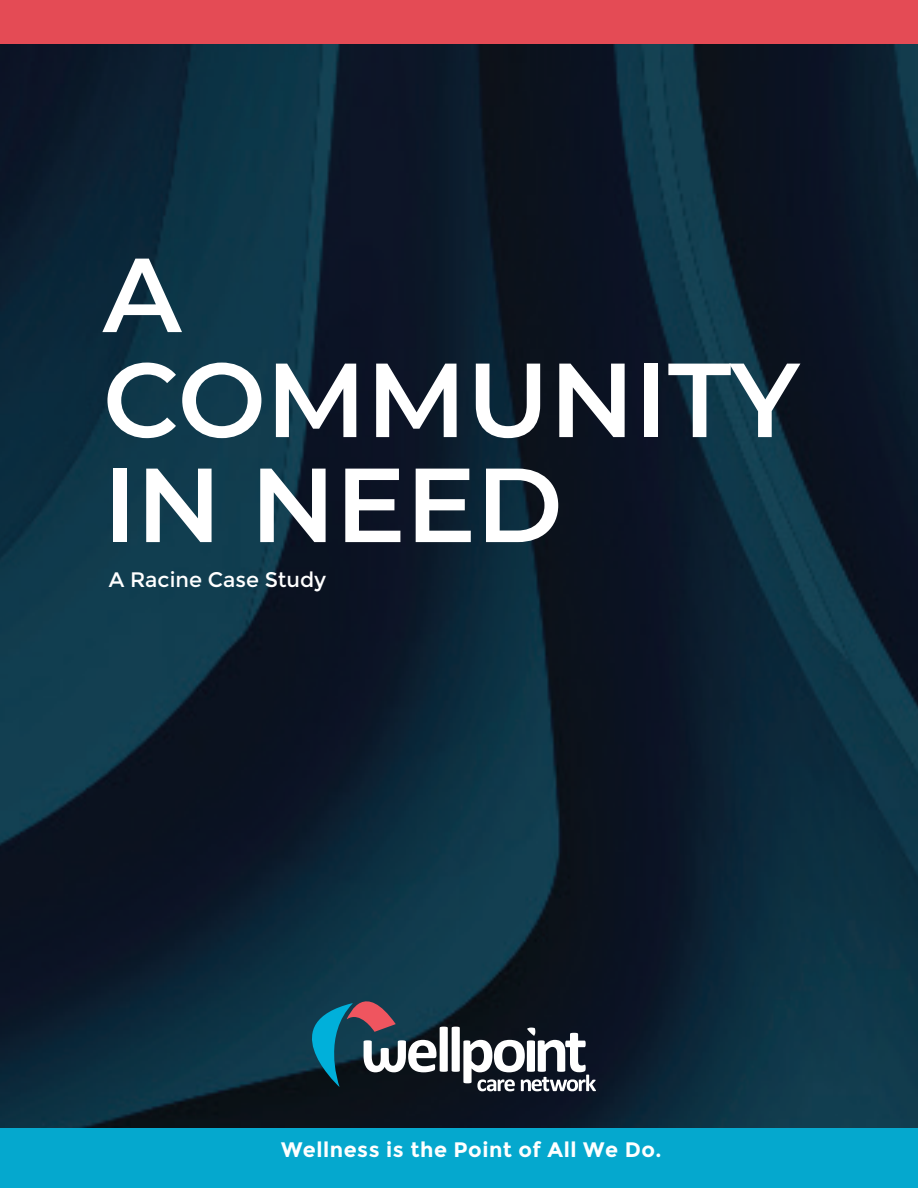
<style>
.page{position:relative;width:918px;height:1188px;background:#fff}
.page>*{position:absolute;margin:0;border:0;box-sizing:border-box;transform-origin:0 0}
.t1{font:600 105px/105px "Montserrat";color:#fff}
.t2{font:700 21px "Montserrat";letter-spacing:.025em;color:#fff}
.t3{font:21px "Montserrat";color:#fff}
</style>
<div class="page">
<img style="left:0;top:43px;width:918px;height:1085px">
<div style="left:0;top:1128px;width:918px;height:60px;background:#05a8ce"></div>
<div style="left:0;top:0;width:918px;height:43px;background:#e44b55"></div>
<svg style="left:276px;top:985px;width:320px;height:106px"></svg>
<h1 class="t1" style="left:103px;top:238px;width:698px">A<br>COMMUNITY<br>IN NEED</h1>
<p class="t3" style="left:109px;top:568px;width:219px">A Racine Case Study</p>
<p class="t2" style="left:281px;top:1137px;width:382px">Wellness is the Point of All We Do.</p>
</div>
